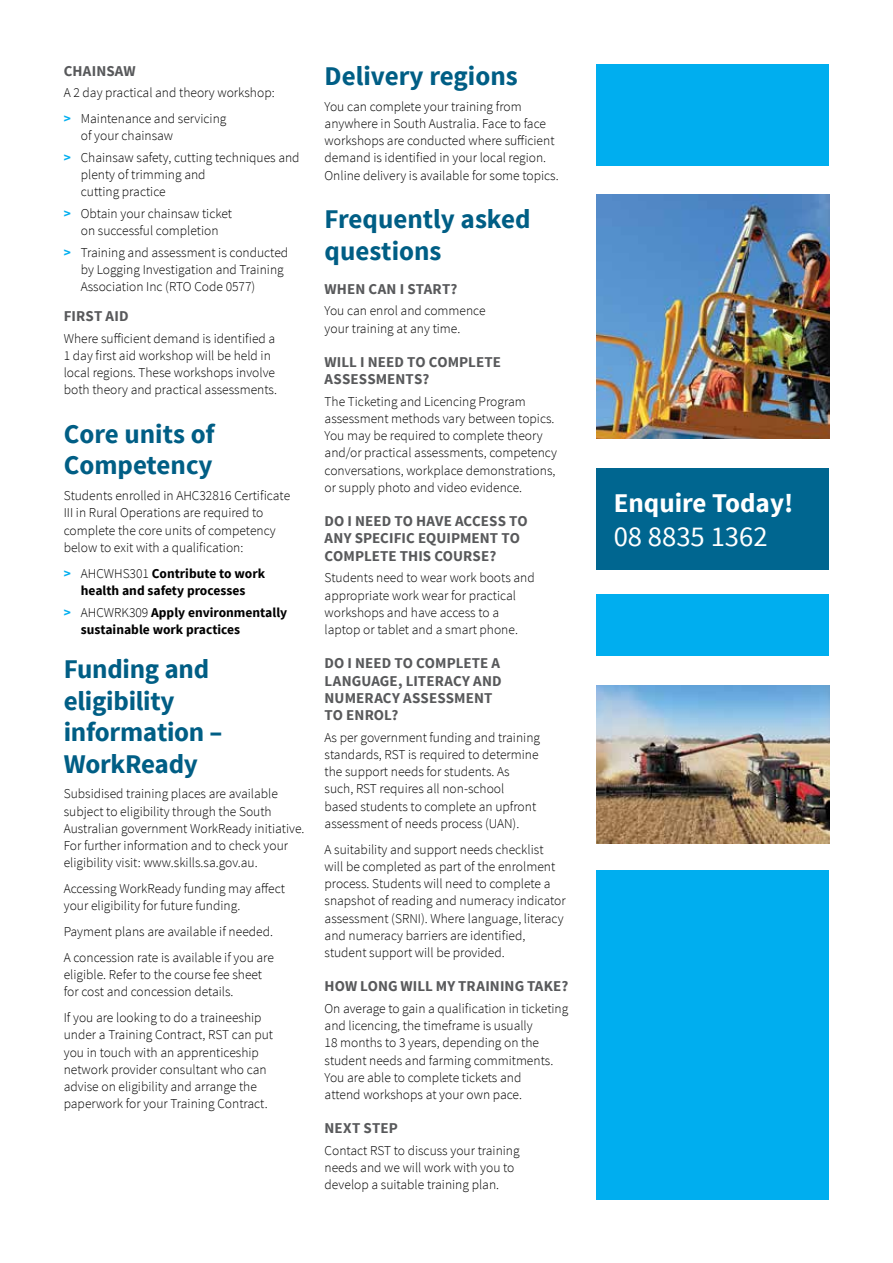
<style>
.page{position:relative;width:893px;height:1263px;background:#fff}
.page>*{position:absolute;margin:0;border:0;box-sizing:border-box;transform-origin:0 0}
.t1{font:28.65px "Source Sans Pro";color:#fff}
.t2{font:700 27px/31.5px "Source Sans Pro";letter-spacing:-.01em;color:#005e85}
.t3{font:700 27px "Source Sans Pro";color:#fff}
.t4{font:700 15px/17.2px "Source Sans Pro";letter-spacing:.005em;color:#58595b}
.t5{font:300 13.5px/17.2px "Source Sans Pro";color:#000}
.t6{font:700 13.5px/17.2px "Source Sans Pro";color:#000;text-align:center}
.s1{font-weight:700;color:#00aeef}
.s2{color:#00aeef}
.s3{font-weight:300}
</style>
<div class="page">
<div style="left:597px;top:468px;width:232px;height:101px;background:#006690"></div>
<div style="left:597px;top:870px;width:232px;height:330px;background:#00aeef"></div>
<div style="left:597px;top:594px;width:232px;height:62px;background:#00aeef"></div>
<img style="left:597px;top:685px;width:232px;height:159px">
<div style="left:597px;top:65px;width:232px;height:101px;background:#00aeef"></div>
<img style="left:597px;top:194px;width:232px;height:244px">
<p class="t4" style="left:64px;top:63px;width:73px">CHAINSAW</p>
<p class="t5" style="left:64px;top:80px;width:212px;line-height:25.8px">A 2 day practical and theory workshop: <span class="s1">&gt;</span> Maintenance and servicing</p>
<p class="t5" style="left:64px;top:125px;width:237px;line-height:21.5px;text-indent:17px">of your chainsaw<br><span class="s1">&gt;</span> Chainsaw safety, cutting techniques and</p>
<p class="t5" style="left:81px;top:166px;width:126px">plenty of trimming and cutting practice</p>
<p class="t5" style="left:64px;top:205px;width:170px;text-align:center"><span class="s1">&gt;</span> Obtain your chainsaw ticket on successful completion</p>
<p class="t5" style="left:81px;top:244px;width:209px;text-indent:-17px"><span class="s1">&gt;</span> Training and assessment is conducted by Logging Investigation and Training<br>Association Inc (RTO Code 0577)</p>
<p class="t4" style="left:64px;top:308px;width:66px">FIRST AID</p>
<p class="t5" style="left:64px;top:330px;width:215px">Where sufficient demand is identified a 1 day first aid workshop will be held in local regions. These workshops involve both theory and practical assessments.</p>
<h2 class="t2" style="left:64px;top:419px;width:152px">Core units of<br>Competency</h2>
<p class="t5" style="left:64px;top:487px;width:228px">Students enrolled in AHC32816 Certificate III in Rural Operations are required to complete the core units of competency below to exit with a qualification:</p>
<p class="t6" style="left:64px;top:565px;width:203px"><span class="s2">&gt;</span> <span class="s3">AHCWHS301</span> Contribute to work health and safety processes</p>
<p class="t6" style="left:81px;top:604px;width:208px;text-align:left;text-indent:-17px"><span class="s2">&gt;</span> <span class="s3">AHCWRK309</span> Apply environmentally sustainable work practices</p>
<h2 class="t2" style="left:64px;top:654px;width:160px">Funding and eligibility information –<br>WorkReady</h2>
<p class="t5" style="left:64px;top:785px;width:242px">Subsidised training places are available subject to eligibility through the South Australian government WorkReady initiative.<br>For further information and to check your eligibility visit: www.skills.sa.gov.au.</p>
<p class="t5" style="left:64px;top:880px;width:223px">Accessing WorkReady funding may affect your eligibility for future funding.</p>
<p class="t5" style="left:64px;top:919px;width:212px;line-height:25.8px">Payment plans are available if needed.<br>A concession rate is available if you are</p>
<p class="t5" style="left:64px;top:966px;width:200px">eligible. Refer to the course fee sheet for cost and concession details.</p>
<p class="t5" style="left:64px;top:1009px;width:211px">If you are looking to do a traineeship under a Training Contract, RST can put you in touch with an apprenticeship network provider consultant who can advise on eligibility and arrange the paperwork for your Training Contract.</p>
<h2 class="t2" style="left:325px;top:61px;width:195px">Delivery regions</h2>
<p class="t5" style="left:325px;top:98px;width:236px">You can complete your training from anywhere in South Australia. Face to face workshops are conducted where sufficient demand is identified in your local region.<br>Online delivery is available for some topics.</p>
<h2 class="t2" style="left:325px;top:204px;width:207px">Frequently asked questions</h2>
<p class="t4" style="left:325px;top:281px;width:134px">WHEN CAN I START?</p>
<p class="t5" style="left:325px;top:302px;width:163px">You can enrol and commence your training at any time.</p>
<p class="t4" style="left:325px;top:354px;width:178px">WILL I NEED TO COMPLETE<br>ASSESSMENTS?</p>
<p class="t5" style="left:325px;top:393px;width:234px">The Ticketing and Licencing Program assessment methods vary between topics.<br>You may be required to complete theory and/or practical assessments, competency conversations, workplace demonstrations, or supply photo and video evidence.</p>
<p class="t4" style="left:325px;top:513px;width:205px">DO I NEED TO HAVE ACCESS TO<br>ANY SPECIFIC EQUIPMENT TO<br>COMPLETE THIS COURSE?</p>
<p class="t5" style="left:325px;top:569px;width:212px">Students need to wear work boots and appropriate work wear for practical workshops and have access to a laptop or tablet and a smart phone.</p>
<p class="t4" style="left:325px;top:655px;width:179px">DO I NEED TO COMPLETE A<br>LANGUAGE, LITERACY AND<br>NUMERACY ASSESSMENT<br>TO ENROL?</p>
<p class="t5" style="left:325px;top:728px;width:217px">As per government funding and training standards, RST is required to determine the support needs for students. As such, RST requires all non-school based students to complete an upfront assessment of needs process (UAN).</p>
<p class="t5" style="left:325px;top:840px;width:243px">A suitability and support needs checklist<br>will be completed as part of the enrolment process. Students will need to complete a snapshot of reading and numeracy indicator assessment (SRNI). Where language, literacy and numeracy barriers are identified, student support will be provided.</p>
<p class="t4" style="left:325px;top:978px;width:245px">HOW LONG WILL MY TRAINING TAKE?</p>
<p class="t5" style="left:325px;top:1000px;width:245px">On average to gain a qualification in ticketing and licencing, the timeframe is usually<br>18 months to 3 years, depending on the student needs and farming commitments.<br>You are able to complete tickets and<br>attend workshops at your own pace.</p>
<p class="t4" style="left:325px;top:1120px;width:75px">NEXT STEP</p>
<p class="t5" style="left:325px;top:1142px;width:197px">Contact RST to discuss your training needs and we will work with you to develop a suitable training plan.</p>
<h2 class="t3" style="left:614px;top:486px;width:181px">Enquire Today!</h2>
<h1 class="t1" style="left:614px;top:519px;width:155px">08 8835 1362</h1>
</div>
